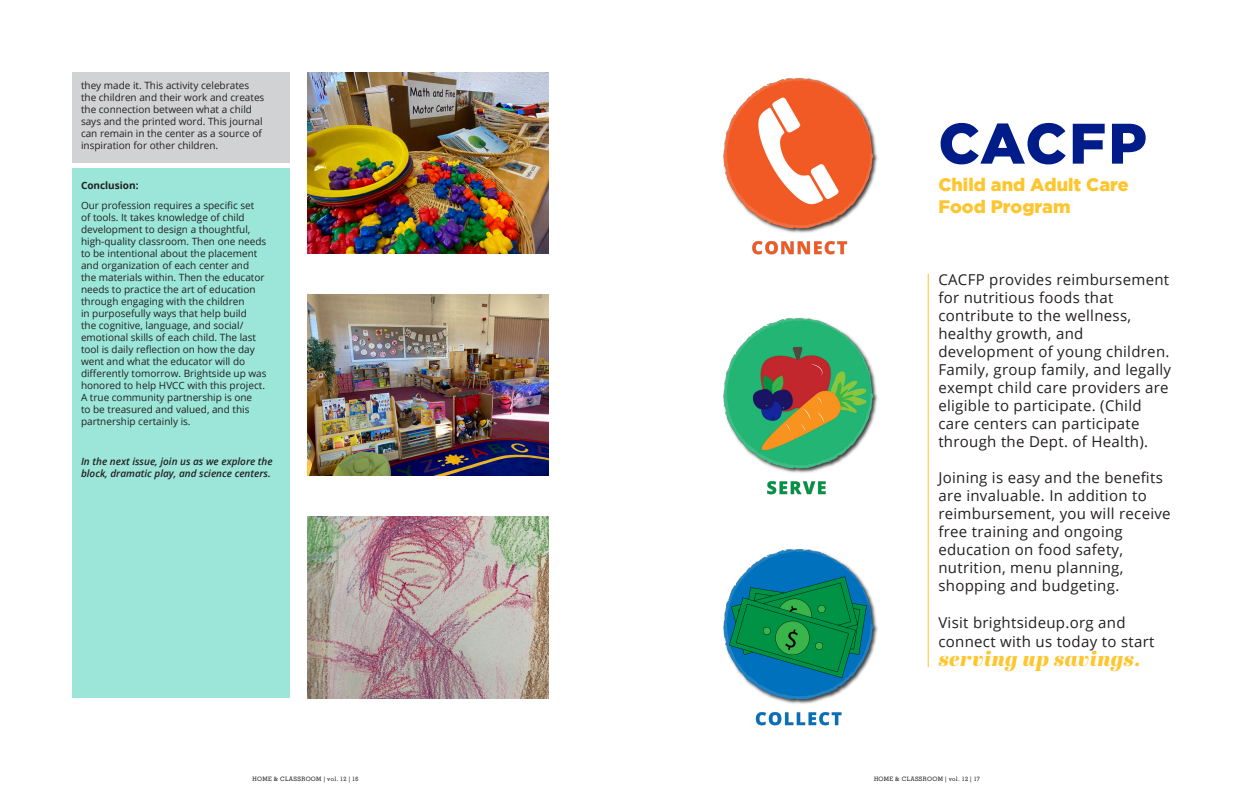
<style>
.page{position:relative;width:1242px;height:810px;background:#fff}
.page>*{position:absolute;margin:0;border:0;box-sizing:border-box;transform-origin:0 0}
.body{font:900 57px "Gotham";letter-spacing:.02em;color:#001c88}
.body-2{font:italic 21px "Abril Fatface";letter-spacing:.02em;color:#ffc52d}
.body-3{font:900 18px/21.6px "Gotham";color:#ffc52d}
.body-4{font:15px/18px "Open Sans";letter-spacing:.02em;color:#231f20}
.t1{font:10px/12px "Open Sans";color:#231f20}
.t2{font:italic 600 10px/12px "Open Sans";color:#231f20}
.t3{font:700 10px "Open Sans";color:#231f20}
.t4{font:500 6px "Memphis";letter-spacing:.05em;color:#231f20}
</style>
<div class="page">
<div style="left:72px;top:72px;width:218px;height:91px;background:#d1d2d4"></div>
<div style="left:72px;top:169px;width:218px;height:529px;background:#9be6d9"></div>
<img style="left:307px;top:72px;width:242px;height:181px">
<img style="left:307px;top:294px;width:242px;height:182px">
<img style="left:307px;top:517px;width:242px;height:181px">
<img style="left:723px;top:78px;width:155px;height:417px">
<img style="left:723px;top:549px;width:155px;height:177px">
<hr style="left:928px;top:274px;width:1px;height:393px;background:#ffc52d">
<p class="t1" style="left:81px;top:79px;width:185px">they made it. This activity celebrates the children and their work and creates the connection between what a child says and the printed word. This journal can remain in the center as a source of inspiration for other children.</p>
<p class="t3" style="left:81px;top:178px;width:59px">Conclusion:</p>
<p class="t1" style="left:81px;top:199px;width:187px">Our profession requires a specific set<br>of tools. It takes knowledge of child development to design a thoughtful, high-quality classroom. Then one needs to be intentional about the placement and organization of each center and the materials within. Then the educator needs to practice the art of education through engaging with the children<br>in purposefully ways that help build<br>the cognitive, language, and social/ emotional skills of each child. The last tool is daily reflection on how the day went and what the educator will do differently tomorrow. Brightside up was honored to help HVCC with this project.<br>A true community partnership is one<br>to be treasured and valued, and this partnership certainly is.</p>
<p class="t2" style="left:81px;top:455px;width:193px">In the next issue, join us as we explore the block, dramatic play, and science centers.</p>
<p class="body" style="left:938px;top:111px;width:210px">CACFP</p>
<p class="body-3" style="left:938px;top:174px;width:192px">Child and Adult Care<br>Food Program</p>
<p class="body-4" style="left:938px;top:270px;width:234px">CACFP provides reimbursement for nutritious foods that contribute to the wellness, healthy growth, and development of young children.<br>Family, group family, and legally exempt child care providers are eligible to participate. (Child care centers can participate through the Dept. of Health).</p>
<p class="body-4" style="left:938px;top:468px;width:234px">Joining is easy and the benefits are invaluable. In addition to reimbursement, you will receive free training and ongoing education on food safety, nutrition, menu planning, shopping and budgeting.</p>
<p class="body-4" style="left:938px;top:613px;width:218px;line-height:19px">Visit brightsideup.org and connect with us today to start</p>
<p class="body-2" style="left:938px;top:644px;width:204px">serving up savings.</p>
<p class="t4" style="left:252px;top:776px;width:107px">HOME &amp; CLASSROOM | vol. 12 | 16</p>
<p class="t4" style="left:874px;top:776px;width:107px">HOME &amp; CLASSROOM | vol. 12 | 17</p>
</div>
